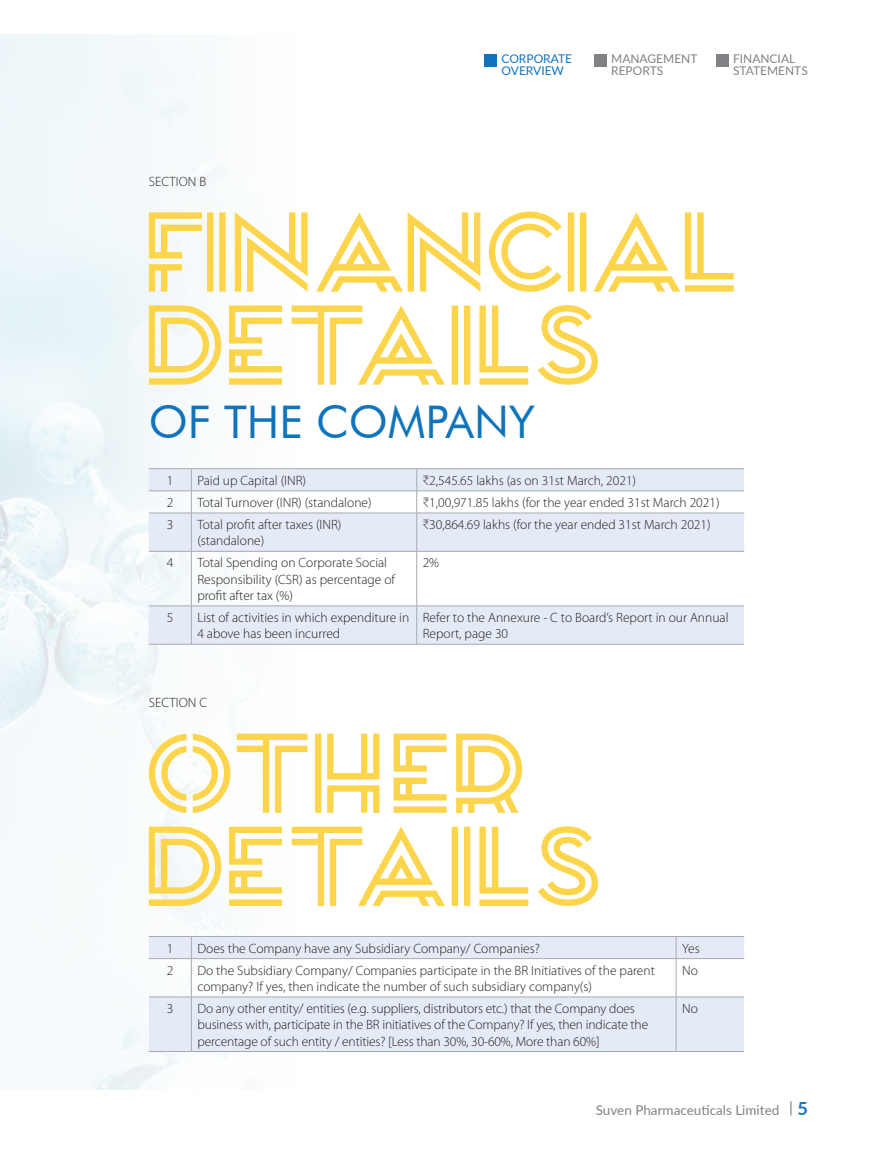
<style>
.page{position:relative;width:893px;height:1170px;background:#fff}
.page>*{position:absolute;margin:0;border:0;box-sizing:border-box;transform-origin:0 0}
.t1{font:108px/93px "Kanji PA";color:#fdd54c}
.t2{font:45px "Futura BT";color:#1074bc}
.t3{font:300 13.5px/16.2px "Myriad Pro";color:#231f20}
.t4{font:13.5px "Lato";color:#808285}
.t5{font:12px/12px "Lato";color:#808285}
.t6{font:12px/12px "Lato";color:#1074bc}
.s1{font-family:"ITF Rupee";font-weight:400}
.s2{font-weight:500;font-size:15px}
.s3{font-weight:700;font-size:18px;color:#1074bc}
</style>
<div class="page">
<img style="left:0;top:34px;width:236px;height:1055px">
<svg style="left:149px;top:469px;width:595px;height:175px;fill:#e5ebf6"></svg>
<hr style="left:149px;top:468px;width:42px;height:1px;background:#a8a9ad">
<hr style="left:191px;top:468px;width:226px;height:1px;background:#a8a9ad">
<hr style="left:417px;top:468px;width:327px;height:1px;background:#a8a9ad">
<hr style="left:149px;top:490px;width:42px;height:1px;background:#a8a9ad">
<hr style="left:191px;top:490px;width:226px;height:1px;background:#a8a9ad">
<svg style="left:191px;top:469px;width:1px;height:43px"></svg>
<hr style="left:417px;top:490px;width:327px;height:1px;background:#a8a9ad">
<svg style="left:416px;top:469px;width:1px;height:43px"></svg>
<hr style="left:149px;top:512px;width:42px;height:1px;background:#a8a9ad">
<hr style="left:191px;top:512px;width:226px;height:1px;background:#a8a9ad">
<hr style="left:191px;top:513px;width:1px;height:38px;background:#a8a9ad">
<hr style="left:417px;top:512px;width:327px;height:1px;background:#a8a9ad">
<hr style="left:416px;top:513px;width:1px;height:38px;background:#a8a9ad">
<hr style="left:149px;top:551px;width:42px;height:1px;background:#a8a9ad">
<hr style="left:191px;top:551px;width:226px;height:1px;background:#a8a9ad">
<hr style="left:191px;top:551px;width:1px;height:54px;background:#a8a9ad">
<hr style="left:417px;top:551px;width:327px;height:1px;background:#a8a9ad">
<hr style="left:416px;top:551px;width:1px;height:54px;background:#a8a9ad">
<hr style="left:149px;top:605px;width:42px;height:1px;background:#a8a9ad">
<hr style="left:191px;top:605px;width:226px;height:1px;background:#a8a9ad">
<hr style="left:191px;top:606px;width:1px;height:38px;background:#a8a9ad">
<hr style="left:417px;top:605px;width:327px;height:1px;background:#a8a9ad">
<hr style="left:416px;top:606px;width:1px;height:38px;background:#a8a9ad">
<hr style="left:149px;top:644px;width:42px;height:1px;background:#a8a9ad">
<hr style="left:191px;top:644px;width:226px;height:1px;background:#a8a9ad">
<hr style="left:417px;top:644px;width:327px;height:1px;background:#a8a9ad">
<svg style="left:149px;top:937px;width:595px;height:114px;fill:#e5ebf6"></svg>
<hr style="left:149px;top:936px;width:42px;height:1px;background:#a8a9ad">
<hr style="left:191px;top:936px;width:485px;height:1px;background:#a8a9ad">
<svg style="left:191px;top:936px;width:1px;height:22px"></svg>
<hr style="left:676px;top:936px;width:68px;height:1px;background:#a8a9ad">
<svg style="left:676px;top:937px;width:1px;height:21px"></svg>
<hr style="left:149px;top:958px;width:42px;height:1px;background:#a8a9ad">
<hr style="left:191px;top:958px;width:485px;height:1px;background:#a8a9ad">
<hr style="left:191px;top:958px;width:1px;height:38px;background:#a8a9ad">
<hr style="left:676px;top:958px;width:68px;height:1px;background:#a8a9ad">
<hr style="left:676px;top:958px;width:1px;height:38px;background:#a8a9ad">
<hr style="left:149px;top:996px;width:42px;height:1px;background:#a8a9ad">
<hr style="left:191px;top:996px;width:485px;height:1px;background:#a8a9ad">
<hr style="left:191px;top:997px;width:1px;height:54px;background:#a8a9ad">
<hr style="left:676px;top:996px;width:68px;height:1px;background:#a8a9ad">
<hr style="left:676px;top:997px;width:1px;height:54px;background:#a8a9ad">
<hr style="left:149px;top:1051px;width:42px;height:1px;background:#a8a9ad">
<hr style="left:191px;top:1051px;width:485px;height:1px;background:#a8a9ad">
<hr style="left:676px;top:1051px;width:68px;height:1px;background:#a8a9ad">
<div style="left:484px;top:54px;width:13px;height:13px;background:#1074bc"></div>
<div style="left:594px;top:54px;width:13px;height:13px;background:#808285"></div>
<div style="left:716px;top:54px;width:12px;height:13px;background:#808285"></div>
<p class="t6" style="left:501px;top:52px;width:72px">CORPORATE<br>OVERVIEW</p>
<p class="t5" style="left:733px;top:52px;width:76px">FINANCIAL<br>STATEMENTS</p>
<p class="t5" style="left:611px;top:52px;width:88px">MANAGEMENT<br>REPORTS</p>
<p class="t3" style="left:149px;top:173px;width:59px">SECTION B</p>
<h1 class="t1" style="left:149px;top:208px;width:596px">FINANCIAL<br>DETAILS</h1>
<h2 class="t2" style="left:149px;top:395px;width:387px">OF THE COMPANY</h2>
<p class="t3" style="left:167px;top:472px;width:8px">1</p>
<p class="t3" style="left:197px;top:472px;width:110px">Paid up Capital (INR)</p>
<p class="t3" style="left:423px;top:472px;width:215px"><span class="s1">B</span>2,545.65 lakhs (as on 31st March, 2021)</p>
<p class="t3" style="left:167px;top:494px;width:8px">2</p>
<p class="t3" style="left:197px;top:494px;width:176px">Total Turnover (INR) (standalone)</p>
<p class="t3" style="left:423px;top:494px;width:298px"><span class="s1">B</span>1,00,971.85 lakhs (for the year ended 31st March 2021)</p>
<p class="t3" style="left:167px;top:516px;width:8px">3</p>
<p class="t3" style="left:197px;top:516px;width:146px">Total profit after taxes (INR) (standalone)</p>
<p class="t3" style="left:423px;top:516px;width:289px"><span class="s1">B</span>30,864.69 lakhs (for the year ended 31st March 2021)</p>
<p class="t3" style="left:167px;top:555px;width:8px">4</p>
<p class="t3" style="left:197px;top:555px;width:199px">Total Spending on Corporate Social<br>Responsibility (CSR) as percentage of profit after tax (%)</p>
<p class="t3" style="left:423px;top:555px;width:18px">2%</p>
<p class="t3" style="left:167px;top:609px;width:8px">5</p>
<p class="t3" style="left:197px;top:609px;width:213px">List of activities in which expenditure in<br>4 above has been incurred</p>
<p class="t3" style="left:423px;top:609px;width:307px">Refer to the Annexure - C to Board’s Report in our Annual<br>Report, page 30</p>
<p class="t3" style="left:149px;top:694px;width:60px">SECTION C</p>
<h1 class="t1" style="left:149px;top:729px;width:456px">OTHER<br>DETAILS</h1>
<p class="t3" style="left:167px;top:940px;width:8px">1</p>
<p class="t3" style="left:197px;top:940px;width:344px">Does the Company have any Subsidiary Company/ Companies?</p>
<p class="t3" style="left:682px;top:940px;width:19px">Yes</p>
<p class="t3" style="left:167px;top:962px;width:8px">2</p>
<p class="t3" style="left:197px;top:962px;width:459px">Do the Subsidiary Company/ Companies participate in the BR Initiatives of the parent company? If yes, then indicate the number of such subsidiary company(s)</p>
<p class="t3" style="left:682px;top:962px;width:17px">No</p>
<p class="t3" style="left:167px;top:1000px;width:8px">3</p>
<p class="t3" style="left:197px;top:1000px;width:452px">Do any other entity/ entities (e.g. suppliers, distributors etc.) that the Company does business with, participate in the BR initiatives of the Company? If yes, then indicate the percentage of such entity / entities? [Less than 30%, 30-60%, More than 60%]</p>
<p class="t3" style="left:682px;top:1000px;width:17px">No</p>
<p class="t4" style="left:596px;top:1100px;width:214px">Suven Pharmaceuticals Limited <span class="s2">|</span> <span class="s3">5</span></p>
</div>
